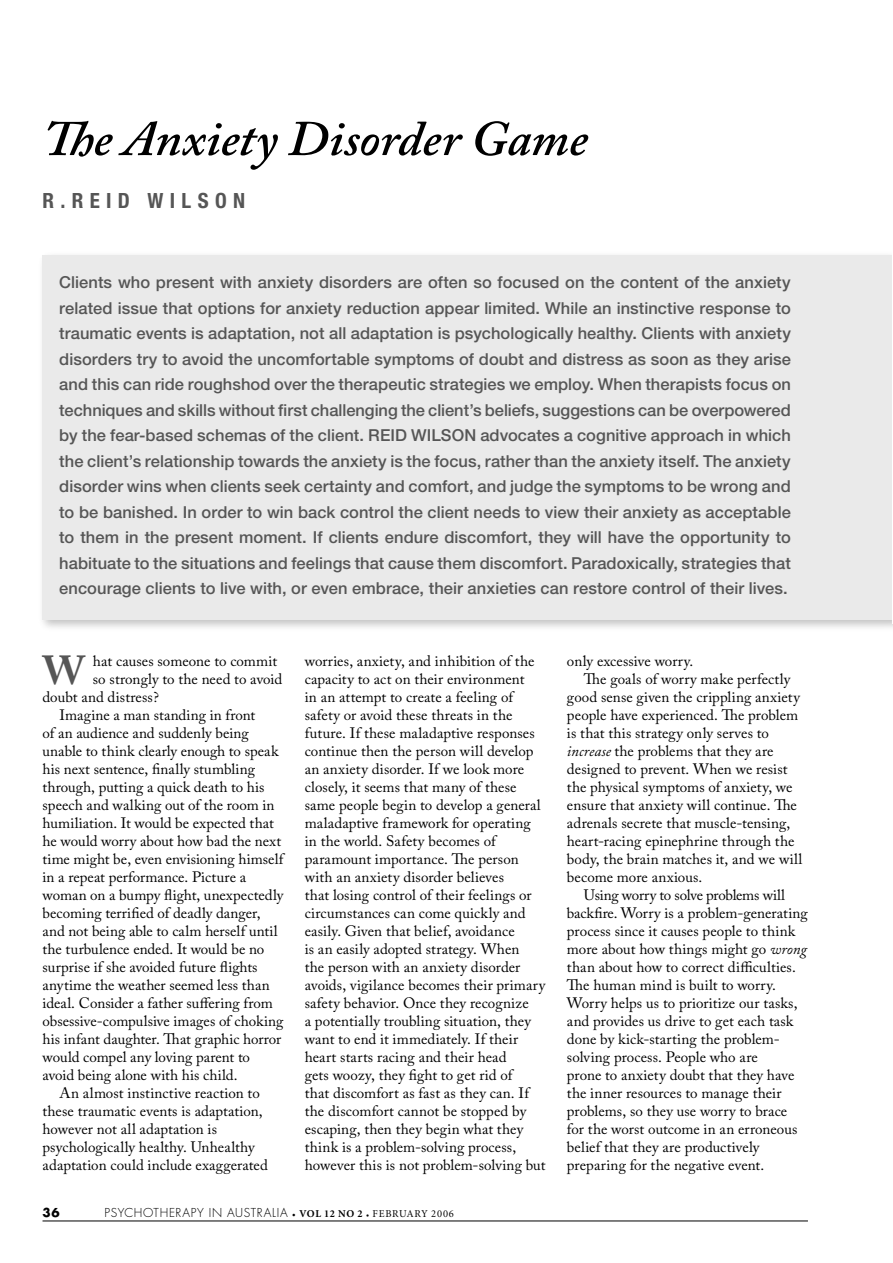
<style>
.page{position:relative;width:893px;height:1263px;background:#fff}
.page>*{position:absolute;margin:0;border:0;box-sizing:border-box;transform-origin:0 0}
.Article_-_Banner{font:italic 600 49.5px "Adobe Caslon Pro";color:#000}
.Article_-_1st_para{font:700 40.35px "Adobe Caslon Pro";color:#565656}
.Article_-_Author{font:700 condensed 21px "Helvetica Neue";letter-spacing:.3em;color:#565656}
.Article_-_Tagline{font:500 16.5px/25.5px "Helvetica Neue";letter-spacing:.005em;color:#565656;text-align:justify}
.Article_-_Body{font:15px/18px "Adobe Caslon Pro";letter-spacing:.005em;color:#000}
.Article_-_1st_para-2{font:15px "Adobe Caslon Pro";letter-spacing:.005em;color:#000}
.t1{font:300 12px "Futura";letter-spacing:.06em;color:#000}
.t2{font:700 12px "Futura";color:#000}
.s1{font-style:italic}
.s2{font-family:"Minion";font-weight:400}
.s3{font-family:"Minion";font-weight:700;font-size:10.5px}
.s4{font-family:"Minion";font-weight:400;font-size:10.5px}
</style>
<div class="page">
<hr style="left:43px;top:1221px;width:765px;height:1px;background:#000">
<div style="left:37px;top:250px;width:856px;height:384px;background:#000;opacity:.25"></div>
<div style="left:42px;top:255px;width:851px;height:364px;background:#eaeaea"></div>
<hr style="left:892px;top:236px;width:1px;height:388px;background:#fff">
<p class="Article_-_Banner" style="left:43px;top:109px;width:547px">The Anxiety Disorder Game</p>
<p class="Article_-_Author" style="left:43px;top:188px;width:204px">R.REID WILSON</p>
<p class="Article_-_Tagline" style="left:59px;top:269px;width:733px">Clients who present with anxiety disorders are often so focused on the content of the anxiety related issue that options for anxiety reduction appear limited. While an instinctive response to traumatic events is adaptation, not all adaptation is psychologically healthy. Clients with anxiety disorders try to avoid the uncomfortable symptoms of doubt and distress as soon as they arise and this can ride roughshod over the therapeutic strategies we employ. When therapists focus on techniques and skills without first challenging the client’s beliefs, suggestions can be overpowered by the fear-based schemas of the client. REID WILSON advocates a cognitive approach in which the client’s relationship towards the anxiety is the focus, rather than the anxiety itself. The anxiety disorder wins when clients seek certainty and comfort, and judge the symptoms to be wrong and to be banished. In order to win back control the client needs to view their anxiety as acceptable to them in the present moment. If clients endure discomfort, they will have the opportunity to habituate to the situations and feelings that cause them discomfort. Paradoxically, strategies that encourage clients to live with, or even embrace, their anxieties can restore control of their lives.</p>
<p class="Article_-_1st_para" style="left:43px;top:646px;width:44px">W</p>
<p class="Article_-_1st_para-2" style="left:93px;top:652px;width:186px">hat causes someone to commit</p>
<p class="Article_-_1st_para-2" style="left:93px;top:670px;width:191px">so strongly to the need to avoid</p>
<p class="Article_-_1st_para-2" style="left:43px;top:688px;width:118px">doubt and distress?</p>
<p class="Article_-_Body" style="left:43px;top:706px;width:242px;text-indent:17px">Imagine a man standing in front<br>of an audience and suddenly being unable to think clearly enough to speak his next sentence, finally stumbling through, putting a quick death to his speech and walking out of the room in humiliation. It would be expected that he would worry about how bad the next time might be, even envisioning himself in a repeat performance. Picture a woman on a bumpy flight, unexpectedly becoming terrified of deadly danger, and not being able to calm herself until the turbulence ended. It would be no surprise if she avoided future flights anytime the weather seemed less than ideal. Consider a father suffering from obsessive-compulsive images of choking his infant daughter. That graphic horror would compel any loving parent to avoid being alone with his child.</p>
<p class="Article_-_Body" style="left:43px;top:1084px;width:227px;text-indent:17px">An almost instinctive reaction to these traumatic events is adaptation, however not all adaptation is psychologically healthy. Unhealthy adaptation could include exaggerated</p>
<p class="Article_-_Body" style="left:305px;top:652px;width:242px">worries, anxiety, and inhibition of the capacity to act on their environment<br>in an attempt to create a feeling of safety or avoid these threats in the future. If these maladaptive responses continue then the person will develop an anxiety disorder. If we look more closely, it seems that many of these same people begin to develop a general maladaptive framework for operating in the world. Safety becomes of paramount importance. The person with an anxiety disorder believes<br>that losing control of their feelings or circumstances can come quickly and easily. Given that belief, avoidance<br>is an easily adopted strategy. When<br>the person with an anxiety disorder avoids, vigilance becomes their primary safety behavior. Once they recognize<br>a potentially troubling situation, they want to end it immediately. If their heart starts racing and their head<br>gets woozy, they fight to get rid of<br>that discomfort as fast as they can. If the discomfort cannot be stopped by escaping, then they begin what they think is a problem-solving process, however this is not problem-solving but</p>
<p class="Article_-_Body" style="left:567px;top:652px;width:128px">only excessive worry.</p>
<p class="Article_-_Body" style="left:567px;top:670px;width:237px;text-indent:17px">The goals of worry make perfectly good sense given the crippling anxiety people have experienced. The problem is that this strategy only serves to <span class="s1">increase</span> the problems that they are designed to prevent. When we resist the physical symptoms of anxiety, we ensure that anxiety will continue. The adrenals secrete that muscle-tensing, heart-racing epinephrine through the body, the brain matches it, and we will become more anxious.</p>
<p class="Article_-_Body" style="left:567px;top:886px;width:242px;text-indent:17px">Using worry to solve problems will backfire. Worry is a problem-generating process since it causes people to think more about how things might go <span class="s1">wrong </span>than about how to correct difficulties.<br>The human mind is built to worry.<br>Worry helps us to prioritize our tasks, and provides us drive to get each task done by kick-starting the problem&shy;solving process. People who are<br>prone to anxiety doubt that they have the inner resources to manage their problems, so they use worry to brace for the worst outcome in an erroneous belief that they are productively preparing for the negative event.</p>
<p class="t2" style="left:43px;top:1204px;width:19px">36</p>
<p class="t1" style="left:104px;top:1205px;width:351px">PSYCHOTHERAPY IN AUSTRALIA <span class="s2">•</span> <span class="s3">VOL 12 NO 2</span> <sub>•</sub> <span class="s4">FEBRUARY 2006</span></p>
</div>
